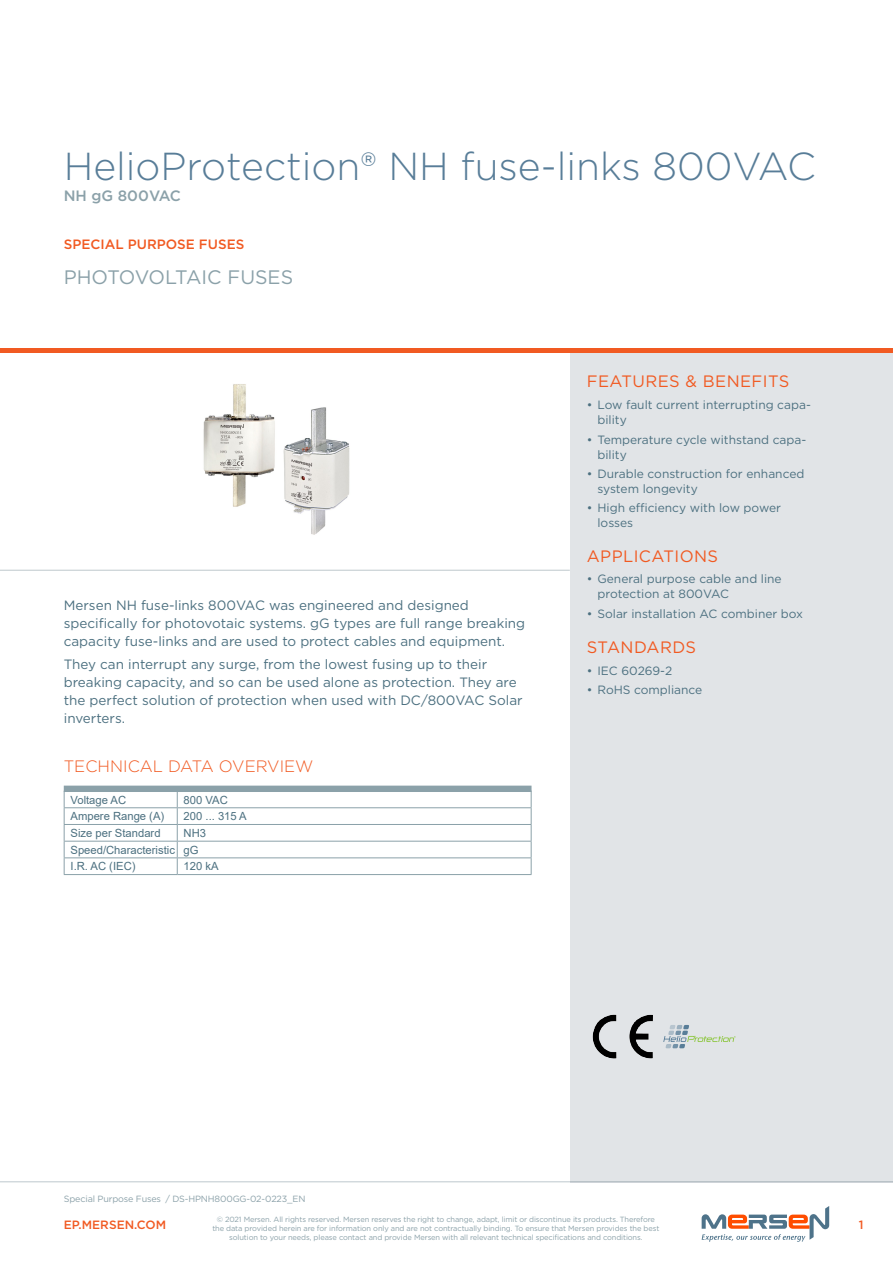
<style>
.page{position:relative;width:893px;height:1263px;background:#fff}
.page>*{position:absolute;margin:0;border:0;box-sizing:border-box;transform-origin:0 0}
.t1{font:300 39px "Gotham";color:#587d98}
.t2{font:19.5px "Gotham";color:#8ba1a9}
.t3{font:16.5px "Gotham";letter-spacing:.025em;color:#f15a22}
.t4{font:300 16.5px "Gotham";color:#f15a22}
.t5{font:500 15px "Gotham";color:#8ba1a9}
.t6{font:13.5px/18px "Gotham";color:#4c7080}
.t7{font:500 13.5px "Gotham";color:#f15a22}
.t8{font:12px/15px "Gotham";color:#4c7080}
.t9{font:500 12px "Gotham";color:#f15a22}
.t10{font:11.25px/16.6px "Arial";color:#4c7080}
.t11{font:9px "Gotham";letter-spacing:-.015em;color:#8ba1a9}
.t12{font:7.5px/9px "Gotham";letter-spacing:-.015em;color:#8ba1a9;text-align:center}
</style>
<div class="page">
<hr style="left:0;top:1181px;width:893px;height:1px;background:#bec8cd">
<div style="left:570px;top:353px;width:323px;height:829px;background:#e1e4e7"></div>
<hr style="left:0;top:349px;width:893px;height:4px;background:#f15a22">
<hr style="left:0;top:570px;width:570px;height:1px;background:#bec8cd">
<svg style="left:702px;top:1206px;width:127px;height:36px"></svg>
<div style="left:64px;top:786px;width:467px;height:6px;background:#8ba1a9"></div>
<hr style="left:64px;top:807px;width:113px;height:1px;background:#8ba1a9">
<hr style="left:177px;top:807px;width:354px;height:1px;background:#8ba1a9">
<hr style="left:64px;top:824px;width:113px;height:1px;background:#8ba1a9">
<hr style="left:177px;top:824px;width:354px;height:1px;background:#8ba1a9">
<hr style="left:64px;top:841px;width:113px;height:1px;background:#8ba1a9">
<hr style="left:177px;top:841px;width:354px;height:1px;background:#8ba1a9">
<hr style="left:64px;top:857px;width:113px;height:1px;background:#8ba1a9">
<svg style="left:64px;top:792px;width:1px;height:82px"></svg>
<hr style="left:64px;top:874px;width:113px;height:1px;background:#8ba1a9">
<hr style="left:177px;top:857px;width:354px;height:1px;background:#8ba1a9">
<svg style="left:177px;top:792px;width:1px;height:82px"></svg>
<svg style="left:531px;top:791px;width:1px;height:83px"></svg>
<hr style="left:177px;top:874px;width:354px;height:1px;background:#8ba1a9">
<img style="left:203px;top:384px;width:147px;height:151px">
<img style="left:592px;top:1014px;width:61px;height:45px">
<svg style="left:663px;top:1025px;width:73px;height:23px"></svg>
<h1 class="t1" style="left:64px;top:142px;width:754px">HelioProtection® NH fuse-links 800VAC</h1>
<p class="t5" style="left:64px;top:186px;width:119px">NH gG 800VAC</p>
<p class="t7" style="left:64px;top:235px;width:182px">SPECIAL PURPOSE FUSES</p>
<h2 class="t2" style="left:64px;top:264px;width:231px">PHOTOVOLTAIC FUSES</h2>
<p class="t6" style="left:64px;top:596px;width:463px">Mersen NH fuse-links 800VAC was engineered and designed specifically for photovotaic systems. gG types are full range breaking capacity fuse-links and are used to protect cables and equipment.</p>
<p class="t6" style="left:64px;top:655px;width:460px">They can interrupt any surge, from the lowest fusing up to their breaking capacity, and so can be used alone as protection. They are the perfect solution of protection when used with DC/800VAC Solar inverters.</p>
<p class="t4" style="left:64px;top:756px;width:251px">TECHNICAL DATA OVERVIEW</p>
<p class="t10" style="left:71px;top:791px;width:57px">Voltage AC</p>
<p class="t10" style="left:184px;top:791px;width:46px">800 VAC</p>
<p class="t10" style="left:71px;top:808px;width:95px">Ampere Range (A)</p>
<p class="t10" style="left:184px;top:808px;width:65px">200 ... 315 A</p>
<p class="t10" style="left:71px;top:824px;width:92px">Size per Standard</p>
<p class="t10" style="left:71px;top:824px;width:137px;text-indent:113px">NH3<br>Speed/Characteristic gG<br>I.R. AC (IEC)</p>
<p class="t10" style="left:184px;top:858px;width:37px">120 kA</p>
<p class="t3" style="left:587px;top:371px;width:204px">FEATURES &amp; BENEFITS</p>
<p class="t8" style="left:597px;top:397px;width:215px;text-indent:-11px">• Low fault current interrupting capa&shy;bility</p>
<p class="t8" style="left:597px;top:432px;width:210px;text-indent:-11px">• Temperature cycle withstand capa&shy;bility</p>
<p class="t8" style="left:597px;top:466px;width:208px;text-indent:-11px">• Durable construction for enhanced system longevity</p>
<p class="t8" style="left:597px;top:500px;width:185px;text-indent:-11px">• High efficiency with low power losses</p>
<p class="t3" style="left:587px;top:545px;width:133px">APPLICATIONS</p>
<p class="t8" style="left:597px;top:571px;width:186px;text-indent:-11px">• General purpose cable and line protection at 800VAC</p>
<p class="t8" style="left:587px;top:606px;width:218px">• Solar installation AC combiner box</p>
<p class="t3" style="left:587px;top:637px;width:111px">STANDARDS</p>
<p class="t8" style="left:587px;top:663px;width:87px">• IEC 60269-2</p>
<p class="t8" style="left:587px;top:682px;width:117px">• RoHS compliance</p>
<p class="t11" style="left:64px;top:1193px;width:243px">Special Purpose Fuses / DS-HPNH800GG-02-0223_EN</p>
<p class="t9" style="left:64px;top:1217px;width:104px">EP.MERSEN.COM</p>
<p class="t9" style="left:859px;top:1217px;width:6px">1</p>
<p class="t12" style="left:212px;top:1215px;width:448px">© 2021 Mersen. All rights reserved. Mersen reserves the right to change, adapt, limit or discontinue its products. Therefore the data provided herein are for information only and are not contractually binding. To ensure that Mersen provides the best solution to your needs, please contact and provide Mersen with all relevant technical specifications and conditions.</p>
</div>
